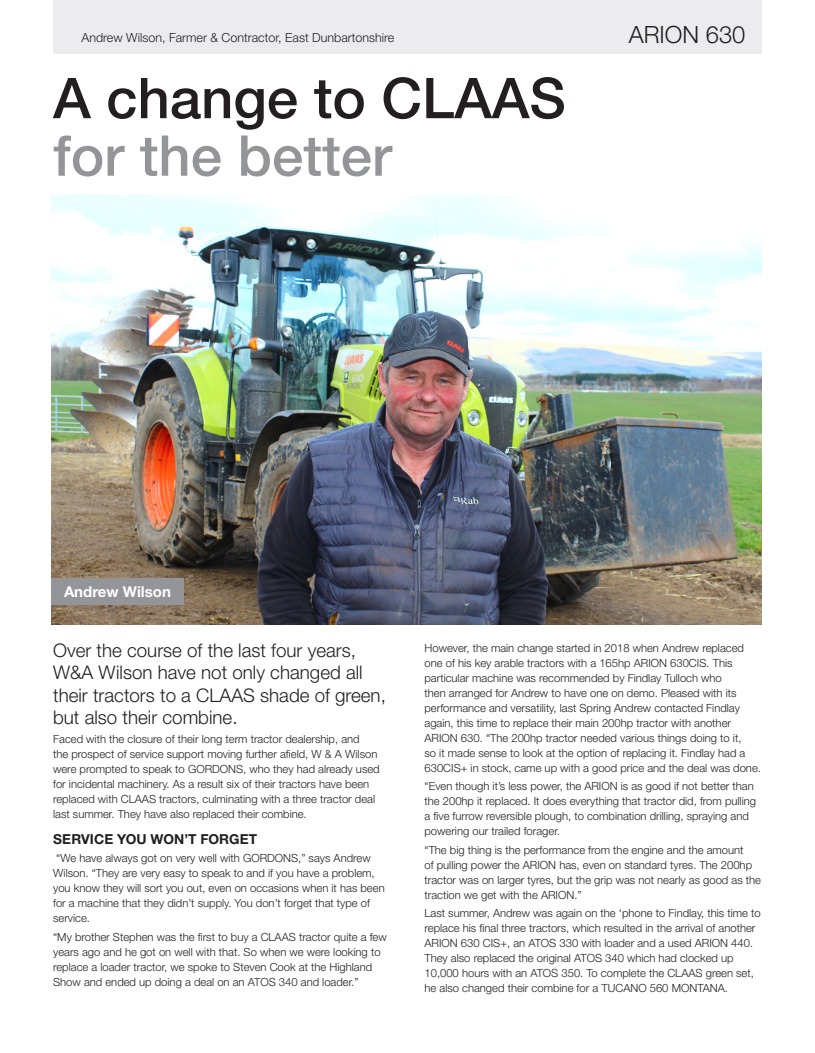
<style>
.page{position:relative;width:815px;height:1053px;background:#fff}
.page>*{position:absolute;margin:0;border:0;box-sizing:border-box;transform-origin:0 0}
.HEADLINE{font:500 56.25px/57.5px "Helvetica Neue LT Std";color:#231f20}
.TOP_HEADER_R{font:300 23.75px "Helvetica Neue LT Std";color:#231f20}
.first_para_testim{font:300 18.75px/22.5px "Helvetica Neue LT Std";color:#231f20}
.body{font:700 15px "Helvetica Neue LT Std";color:#fff}
.body_1mm_para{font:700 13.75px "Helvetica Neue LT Std";letter-spacing:.005em;color:#231f20}
.t1{font:300 12.5px "Helvetica Neue LT Std";color:#231f20}
.body_1mm_para-2{font:300 11.25px/15px "Helvetica Neue LT Std";color:#231f20}
.s1{color:#939598}
</style>
<div class="page">
<div style="left:53px;top:0;width:709px;height:54px;background:#ececee"></div>
<img style="left:52px;top:195px;width:709px;height:429px">
<div style="left:52px;top:578px;width:132px;height:26px;background:#939598"></div>
<p class="t1" style="left:81px;top:30px;width:314px">Andrew Wilson, Farmer &amp; Contractor, East Dunbartonshire</p>
<p class="TOP_HEADER_R" style="left:629px;top:20px;width:118px">ARION 630</p>
<p class="HEADLINE" style="left:53px;top:69px;width:514px">A change to CLAAS <span class="s1">for the better</span></p>
<p class="body" style="left:64px;top:582px;width:108px">Andrew Wilson</p>
<p class="first_para_testim" style="left:53px;top:638px;width:334px">Over the course of the last four years, W&amp;A Wilson have not only changed all their tractors to a CLAAS shade of green, but also their combine.</p>
<p class="body_1mm_para-2" style="left:53px;top:731px;width:328px">Faced with the closure of their long term tractor dealership, and<br>the prospect of service support moving further afield, W &amp; A Wilson were prompted to speak to GORDONS, who they had already used for incidental machinery. As a result six of their tractors have been replaced with CLAAS tractors, culminating with a three tractor deal last summer. They have also replaced their combine.</p>
<p class="body_1mm_para" style="left:53px;top:830px;width:206px">SERVICE YOU WON’T FORGET</p>
<p class="body_1mm_para-2" style="left:53px;top:850px;width:333px">“We have always got on very well with GORDONS,” says Andrew Wilson. “They are very easy to speak to and if you have a problem, you know they will sort you out, even on occasions when it has been for a machine that they didn’t supply. You don’t forget that type of service.</p>
<p class="body_1mm_para-2" style="left:53px;top:929px;width:335px">“My brother Stephen was the first to buy a CLAAS tractor quite a few years ago and he got on well with that. So when we were looking to replace a loader tractor, we spoke to Steven Cook at the Highland Show and ended up doing a deal on an ATOS 340 and loader.”</p>
<p class="body_1mm_para-2" style="left:424px;top:639px;width:338px">However, the main change started in 2018 when Andrew replaced one of his key arable tractors with a 165hp ARION 630CIS. This particular machine was recommended by Findlay Tulloch who<br>then arranged for Andrew to have one on demo. Pleased with its performance and versatility, last Spring Andrew contacted Findlay again, this time to replace their main 200hp tractor with another ARION 630. “The 200hp tractor needed various things doing to it,<br>so it made sense to look at the option of replacing it. Findlay had a 630CIS+ in stock, came up with a good price and the deal was done.</p>
<p class="body_1mm_para-2" style="left:424px;top:778px;width:333px">“Even though it’s less power, the ARION is as good if not better than the 200hp it replaced. It does everything that tractor did, from pulling a five furrow reversible plough, to combination drilling, spraying and powering our trailed forager.</p>
<p class="body_1mm_para-2" style="left:424px;top:841px;width:338px">“The big thing is the performance from the engine and the amount<br>of pulling power the ARION has, even on standard tyres. The 200hp tractor was on larger tyres, but the grip was not nearly as good as the traction we get with the ARION.”</p>
<p class="body_1mm_para-2" style="left:424px;top:905px;width:338px">Last summer, Andrew was again on the ‘phone to Findlay, this time to replace his final three tractors, which resulted in the arrival of another ARION 630 CIS+, an ATOS 330 with loader and a used ARION 440.<br>They also replaced the original ATOS 340 which had clocked up 10,000 hours with an ATOS 350. To complete the CLAAS green set, he also changed their combine for a TUCANO 560 MONTANA.</p>
</div>
